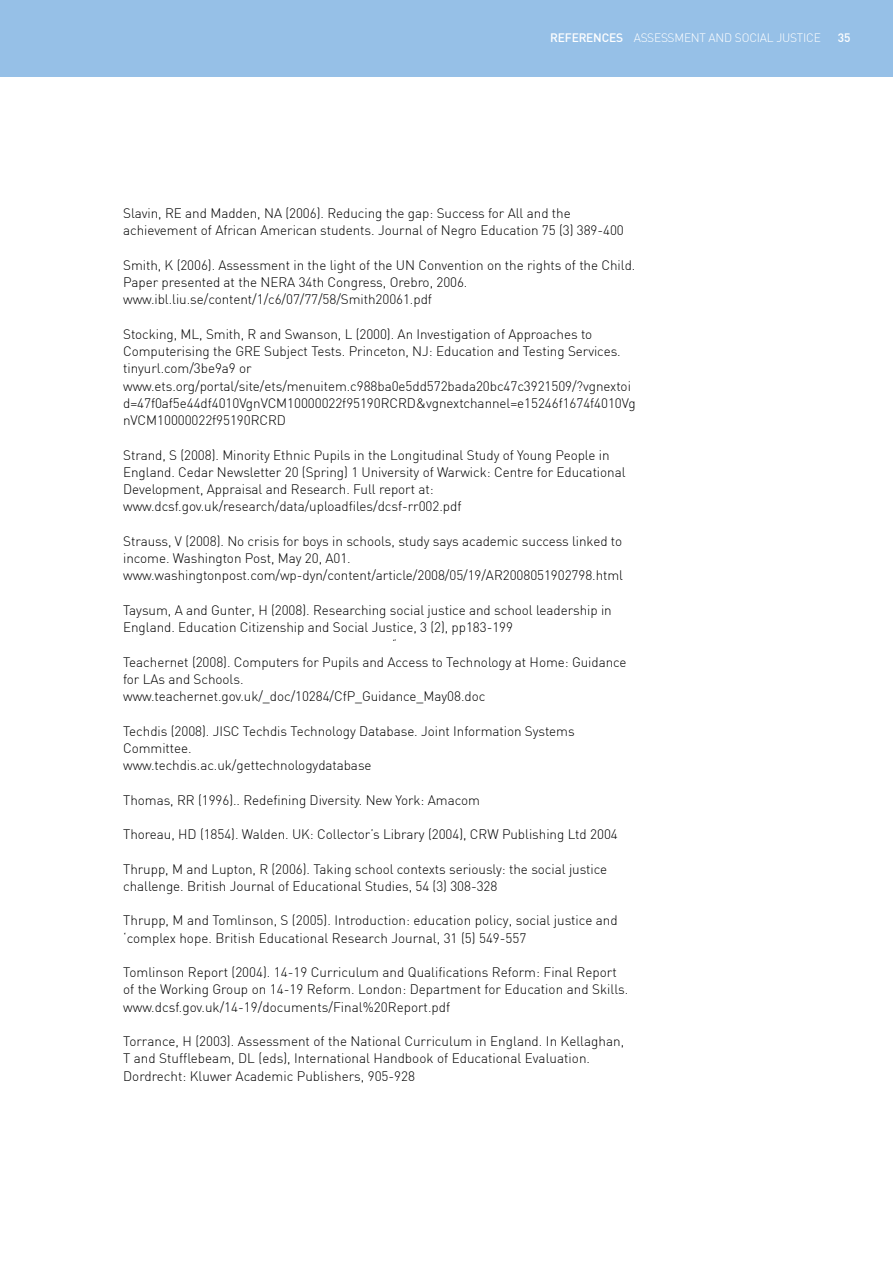
<style>
.page{position:relative;width:893px;height:1263px;background:#fff}
.page>*{position:absolute;margin:0;border:0;box-sizing:border-box;transform-origin:0 0}
.t1{font:300 13.5px/17.2px "DIN";letter-spacing:-.005em;color:#000}
.t2{font:300 12px "DIN";letter-spacing:-.02em;color:#fff}
.t3{font:500 12px "DIN";color:#fff}
.s1{font-weight:500}
</style>
<div class="page">
<div style="left:0;top:0;width:892px;height:77px;background:#96c0e7"></div>
<p class="t2" style="left:550px;top:33px;width:272px"><span class="s1">REFERENCES</span> ASSESSMENT AND SOCIAL JUSTICE</p>
<p class="t3" style="left:837px;top:33px;width:14px">35</p>
<p class="t1" style="left:123px;top:206px;width:502px">Slavin, RE and Madden, NA (2006). Reducing the gap: Success for All and the achievement of African American students. Journal of Negro Education 75 (3) 389-400</p>
<p class="t1" style="left:123px;top:257px;width:514px">Smith, K (2006). Assessment in the light of the UN Convention on the rights of the Child.<br>Paper presented at the NERA 34th Congress, Orebro, 2006. www.ibl.liu.se/content/1/c6/07/77/58/Smith20061.pdf</p>
<p class="t1" style="left:123px;top:326px;width:514px">Stocking, ML, Smith, R and Swanson, L (2000). An Investigation of Approaches to Computerising the GRE Subject Tests. Princeton, NJ: Education and Testing Services. tinyurl.com/3be9a9 or www.ets.org/portal/site/ets/menuitem.c988ba0e5dd572bada20bc47c3921509/?vgnextoi d=47f0af5e44df4010VgnVCM10000022f95190RCRD&amp;vgnextchannel=e15246f1674f4010Vg nVCM10000022f95190RCRD</p>
<p class="t1" style="left:123px;top:447px;width:504px">Strand, S (2008). Minority Ethnic Pupils in the Longitudinal Study of Young People in England. Cedar Newsletter 20 (Spring) 1 University of Warwick: Centre for Educational Development, Appraisal and Research. Full report at: www.dcsf.gov.uk/research/data/uploadfiles/dcsf-rr002.pdf</p>
<p class="t1" style="left:123px;top:533px;width:501px">Strauss, V (2008). No crisis for boys in schools, study says academic success linked to income. Washington Post, May 20, A01. www.washingtonpost.com/wp-dyn/content/article/2008/05/19/AR2008051902798.html</p>
<p class="t1" style="left:123px;top:602px;width:490px">Taysum, A and Gunter, H (2008). Researching social justice and school leadership in<br>England. Education Citizenship and Social Justice, 3 (2), pp183-199</p>
<p class="t1" style="left:123px;top:654px;width:505px">Teachernet (2008). Computers for Pupils and Access to Technology at Home: Guidance for LAs and Schools.<br>www.teachernet.gov.uk/_doc/10284/CfP_Guidance_May08.doc</p>
<p class="t1" style="left:123px;top:723px;width:453px">Techdis (2008). JISC Techdis Technology Database. Joint Information Systems<br>Committee.<br>www.techdis.ac.uk/gettechnologydatabase</p>
<p class="t1" style="left:123px;top:792px;width:358px">Thomas, RR (1996).. Redefining Diversity. New York: Amacom</p>
<p class="t1" style="left:123px;top:827px;width:496px">Thoreau, HD (1854). Walden. UK: Collector’s Library (2004), CRW Publishing Ltd 2004</p>
<p class="t1" style="left:123px;top:861px;width:485px">Thrupp, M and Lupton, R (2006). Taking school contexts seriously: the social justice challenge. British Journal of Educational Studies, 54 (3) 308-328</p>
<p class="t1" style="left:123px;top:913px;width:496px">Thrupp, M and Tomlinson, S (2005). Introduction: education policy, social justice and ‘complex hope. British Educational Research Journal, 31 (5) 549-557</p>
<p class="t1" style="left:123px;top:965px;width:507px">Tomlinson Report (2004). 14-19 Curriculum and Qualifications Reform: Final Report of the Working Group on 14-19 Reform. London: Department for Education and Skills. www.dcsf.gov.uk/14-19/documents/Final%20Report.pdf</p>
<p class="t1" style="left:123px;top:1034px;width:502px">Torrance, H (2003). Assessment of the National Curriculum in England. In Kellaghan,<br>T and Stufflebeam, DL (eds), International Handbook of Educational Evaluation.<br>Dordrecht: Kluwer Academic Publishers, 905-928</p>
</div>
